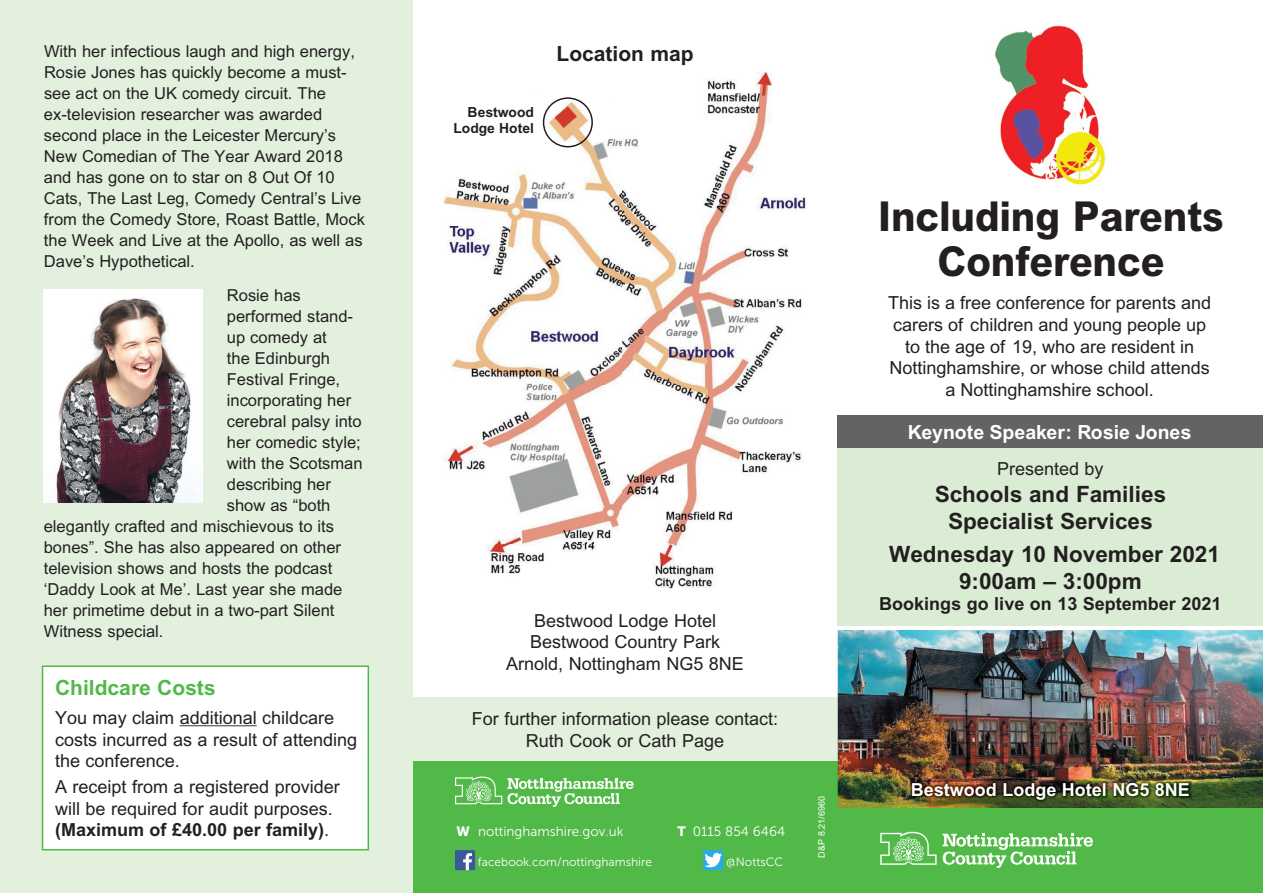
<style>
.page{position:relative;width:1263px;height:893px;background:#fff}
.page>*{position:absolute;margin:0;border:0;box-sizing:border-box;transform-origin:0 0}
.t1{font:800 41.25px/45px "Arial";letter-spacing:-.005em;color:#231f20;text-align:center;scale:.94 1}
.t2{font:700 22.5px/27px "Arial";color:#231f20;text-align:center}
.t3{font:700 21px "Arial";color:#51b948}
.t4{font:700 21px "Arial";color:#231f20}
.t5{font:700 19.5px "Arial";color:#fff}
.t6{font:18px/21.6px "Arial";color:#231f20;text-align:center}
.t7{font:700 18px "Arial";color:#231f20}
.t8{font:700 18px "Arial";color:#fff}
.t9{font:16.5px/21px "Arial";color:#231f20}
.t10{font:700 13.95px/15.8px "Arial";color:#231f20;text-align:right}
.t11{font:13.5px "Museo Sans 300";color:#fff}
.t12{font:12px "Museo Sans 300";color:#fff}
.t13{font:9px "Arial";color:#fff}
.s1{font-weight:700}
.s2{font-family:"Museo Sans 900"}
</style>
<div class="page">
<div style="left:403px;top:697px;width:438px;height:89px;background:#e3f0de"></div>
<div style="left:408px;top:761px;width:447px;height:132px;background:#51b948"></div>
<svg style="left:455px;top:776px;width:179px;height:31px"></svg>
<div style="left:455px;top:850px;width:20px;height:20px;background:#3b5a9a"></div>
<svg style="left:463px;top:853px;width:9px;height:17px"></svg>
<div style="left:703px;top:850px;width:20px;height:20px;background:#2aaae1"></div>
<svg style="left:704px;top:853px;width:18px;height:14px"></svg>
<img style="left:838px;top:630px;width:425px;height:178px">
<div style="left:838px;top:415px;width:425px;height:33px;background:#636366"></div>
<div style="left:0;top:0;width:412px;height:893px;background:#e3f0de"></div>
<img style="left:443px;top:72px;width:363px;height:517px">
<svg style="left:543px;top:97px;width:50px;height:50px"></svg>
<div style="left:42px;top:665px;width:327px;height:185px;background:#fff"></div>
<hr style="left:180px;top:725px;width:77px;height:1px;background:#231f20">
<div style="left:838px;top:448px;width:425px;height:179px;background:#dbecd4"></div>
<img style="left:909px;top:780px;width:283px;height:23px">
<img style="left:44px;top:289px;width:158px;height:214px">
<div style="left:838px;top:808px;width:425px;height:85px;background:#51b948"></div>
<svg style="left:880px;top:832px;width:213px;height:36px"></svg>
<img style="left:995px;top:25px;width:111px;height:160px">
<p class="t9" style="left:44px;top:41px;width:322px">With her infectious laugh and high energy, Rosie Jones has quickly become a must&shy;see act on the UK comedy circuit. The ex-television researcher was awarded second place in the Leicester Mercury’s New Comedian of The Year Award 2018 and has gone on to star on 8 Out Of 10<br>Cats, The Last Leg, Comedy Central’s Live from the Comedy Store, Roast Battle, Mock the Week and Live at the Apollo, as well as Dave’s Hypothetical.</p>
<p class="t9" style="left:227px;top:285px;width:75px">Rosie has</p>
<p class="t9" style="left:227px;top:306px;width:128px">performed stand-</p>
<p class="t9" style="left:227px;top:327px;width:101px">up comedy at</p>
<p class="t9" style="left:227px;top:348px;width:105px">the Edinburgh</p>
<p class="t9" style="left:227px;top:369px;width:115px">Festival Fringe,</p>
<p class="t9" style="left:227px;top:390px;width:126px">incorporating her</p>
<p class="t9" style="left:227px;top:411px;width:136px">cerebral palsy into</p>
<p class="t9" style="left:227px;top:432px;width:135px">her comedic style;</p>
<p class="t9" style="left:227px;top:453px;width:137px">with the Scotsman</p>
<p class="t9" style="left:227px;top:474px;width:106px">describing her</p>
<p class="t9" style="left:227px;top:495px;width:105px">show as “both</p>
<p class="t9" style="left:44px;top:516px;width:292px">elegantly crafted and mischievous to its</p>
<p class="t9" style="left:44px;top:537px;width:299px">bones”. She has also appeared on other</p>
<p class="t9" style="left:44px;top:558px;width:290px">television shows and hosts the podcast</p>
<p class="t9" style="left:44px;top:579px;width:300px">‘Daddy Look at Me’. Last year she made</p>
<p class="t9" style="left:44px;top:600px;width:292px">her primetime debut in a two-part Silent</p>
<p class="t9" style="left:44px;top:621px;width:121px">Witness special.</p>
<p class="t3" style="left:55px;top:675px;width:162px">Childcare Costs</p>
<p class="t6" style="left:55px;top:707px;width:303px;text-align:left">You may claim additional childcare costs incurred as a result of attending the conference.</p>
<p class="t6" style="left:55px;top:776px;width:286px;text-align:left">A receipt from a registered provider will be required for audit purposes. <span class="s1">(Maximum of £40.00 per family)</span>.</p>
<p class="t10" style="left:453px;top:104px;width:82px">Bestwood<br>Lodge Hotel</p>
<p class="t4" style="left:556px;top:41px;width:139px">Location map</p>
<p class="t6" style="left:506px;top:610px;width:239px">Bestwood Lodge Hotel<br>Bestwood Country Park<br>Arnold, Nottingham NG5 8NE</p>
<p class="t6" style="left:472px;top:708px;width:308px">For further information please contact:<br>Ruth Cook or Cath Page</p>
<p class="t11" style="left:457px;top:824px;width:168px"><span class="s2">W</span> nottinghamshire.gov.uk</p>
<p class="t11" style="left:677px;top:824px;width:109px"><span class="s2">T</span> 0115 854 6464</p>
<p class="t12" style="left:478px;top:856px;width:176px">facebook.com/nottinghamshire</p>
<p class="t12" style="left:726px;top:856px;width:58px">@NottsCC</p>
<p class="t13" style="left:816px;top:858px;width:63px;rotate:-90deg">D&amp;P 8.21/6960</p>
<h1 class="t1" style="left:878px;top:193px;width:369px">Including Parents<br>Conference</h1>
<p class="t6" style="left:888px;top:292px;width:324px">This is a free conference for parents and carers of children and young people up to the age of 19, who are resident in Nottinghamshire, or whose child attends a Nottinghamshire school.</p>
<p class="t5" style="left:908px;top:420px;width:285px">Keynote Speaker: Rosie Jones</p>
<p class="t6" style="left:997px;top:458px;width:108px">Presented by</p>
<h2 class="t2" style="left:935px;top:480px;width:233px">Schools and Families<br>Specialist Services</h2>
<h2 class="t2" style="left:889px;top:540px;width:332px">Wednesday 10 November 2021<br>9:00am – 3:00pm</h2>
<p class="t7" style="left:879px;top:593px;width:344px">Bookings go live on 13 September 2021</p>
<p class="t8" style="left:911px;top:779px;width:281px">Bestwood Lodge Hotel NG5 8NE</p>
</div>
